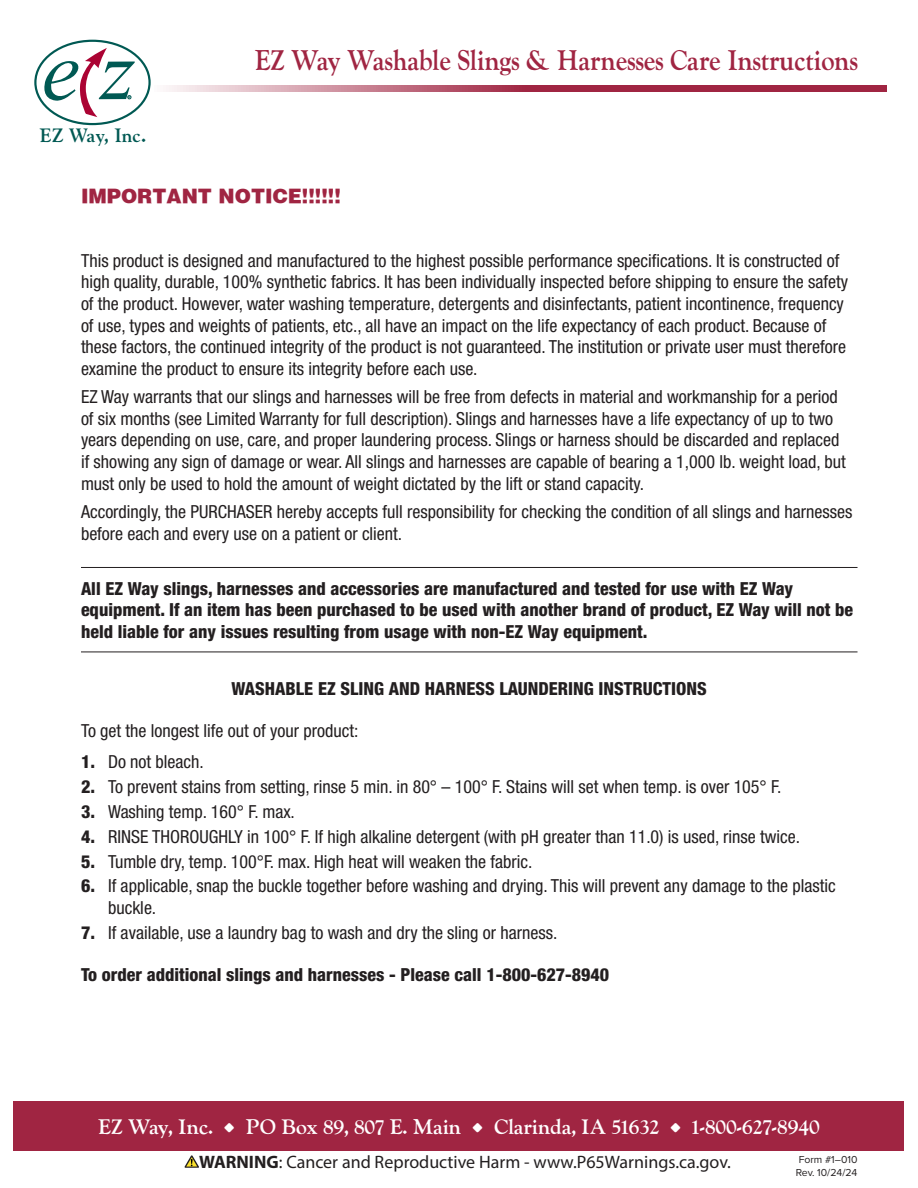
<style>
.page{position:relative;width:918px;height:1188px;background:#fff}
.page>*{position:absolute;margin:0;border:0;box-sizing:border-box;transform-origin:0 0}
.t1{font:700 28.5px "LTC Goudy Oldstyle Pro";color:#a02542;scale:.9 1}
.t2{font:700 21px "LTC Goudy Oldstyle Pro";color:#fff}
.t3{font:900 19.5px "Helvetica";color:#a02542}
.t4{font:700 19.2px "Goudy";color:#005953}
.Paragraph_Style_1{font:condensed 18px/21.6px "Helvetica Neue LT Std";color:#231f20}
.Paragraph_Style_3_Para_Rules{font:800 condensed 18px/21.6px "Helvetica Neue LT Std";color:#231f20}
.Paragraph_Style_1-2{font:800 condensed 18px "Helvetica Neue LT Std";color:#231f20}
.t5{font:18px "Myriad Pro";color:#231f20}
.t6{font:10.5px/12.6px "Proxima Nova";color:#231f20}
.s1{font-weight:800}
.s2{font-weight:700}
</style>
<div class="page">
<div style="left:14px;top:1101px;width:890px;height:49px;background:#a02542"></div>
<svg style="left:184px;top:1155px;width:15px;height:13px"></svg>
<svg style="left:166px;top:86px;width:721px;height:6px;background:#b6596f"></svg>
<div style="left:34px;top:40px;width:117px;height:85px;border:2px solid #005953;border-radius:50%"></div>
<svg style="left:42px;top:48px;width:93px;height:69px"></svg>
<hr style="left:81px;top:567px;width:777px;height:1px;background:#231f20">
<hr style="left:81px;top:652px;width:777px;height:1px;background:#231f20">
<p class="t4" style="left:40px;top:124px;width:108px">EZ Way, Inc.</p>
<p class="t1" style="left:254px;top:43px;width:672px">EZ Way Washable Slings &amp; Harnesses Care Instructions</p>
<h1 class="t3" style="left:81px;top:184px;width:261px">IMPORTANT NOTICE!!!!!!</h1>
<p class="Paragraph_Style_1" style="left:81px;top:250px;width:769px">This product is designed and manufactured to the highest possible performance specifications. It is constructed of high quality, durable, 100% synthetic fabrics. It has been individually inspected before shipping to ensure the safety of the product. However, water washing temperature, detergents and disinfectants, patient incontinence, frequency of use, types and weights of patients, etc., all have an impact on the life expectancy of each product. Because of these factors, the continued integrity of the product is not guaranteed. The institution or private user must therefore examine the product to ensure its integrity before each use.</p>
<p class="Paragraph_Style_1" style="left:81px;top:386px;width:766px">EZ Way warrants that our slings and harnesses will be free from defects in material and workmanship for a period of six months (see Limited Warranty for full description). Slings and harnesses have a life expectancy of up to two years depending on use, care, and proper laundering process. Slings or harness should be discarded and replaced if showing any sign of damage or wear. All slings and harnesses are capable of bearing a 1,000 lb. weight load, but must only be used to hold the amount of weight dictated by the lift or stand capacity.</p>
<p class="Paragraph_Style_1" style="left:81px;top:501px;width:773px">Accordingly, the PURCHASER hereby accepts full responsibility for checking the condition of all slings and harnesses before each and every use on a patient or client.</p>
<p class="Paragraph_Style_3_Para_Rules" style="left:81px;top:577px;width:774px">All EZ Way slings, harnesses and accessories are manufactured and tested for use with EZ Way equipment. If an item has been purchased to be used with another brand of product, EZ Way will not be held liable for any issues resulting from usage with non-EZ Way equipment.</p>
<p class="Paragraph_Style_1-2" style="left:232px;top:677px;width:477px">WASHABLE EZ SLING AND HARNESS LAUNDERING INSTRUCTIONS</p>
<p class="Paragraph_Style_1" style="left:81px;top:719px;width:279px">To get the longest life out of your product:</p>
<p class="Paragraph_Style_1" style="left:81px;top:751px;width:124px"><span class="s1">1.</span> Do not bleach.</p>
<p class="Paragraph_Style_1" style="left:81px;top:776px;width:702px"><span class="s1">2.</span> To prevent stains from setting, rinse 5 min. in 80° – 100° F. Stains will set when temp. is over 105° F.</p>
<p class="Paragraph_Style_1" style="left:81px;top:801px;width:215px"><span class="s1">3.</span> Washing temp. 160° F. max.</p>
<p class="Paragraph_Style_1" style="left:81px;top:825px;width:721px"><span class="s1">4.</span> RINSE THOROUGHLY in 100° F. If high alkaline detergent (with pH greater than 11.0) is used, rinse twice.</p>
<p class="Paragraph_Style_1" style="left:81px;top:850px;width:453px"><span class="s1">5.</span> Tumble dry, temp. 100°F. max. High heat will weaken the fabric.</p>
<p class="Paragraph_Style_1" style="left:108px;top:875px;width:729px;text-indent:-27px"><span class="s1">6.</span> If applicable, snap the buckle together before washing and drying. This will prevent any damage to the plastic buckle.</p>
<p class="Paragraph_Style_1" style="left:81px;top:922px;width:478px"><span class="s1">7.</span> If available, use a laundry bag to wash and dry the sling or harness.</p>
<p class="Paragraph_Style_1-2" style="left:81px;top:963px;width:530px">To order additional slings and harnesses - Please call 1-800-627-8940</p>
<p class="t2" style="left:98px;top:1114px;width:724px">EZ Way, Inc. • PO Box 89, 807 E. Main • Clarinda, IA 51632 • 1-800-627-8940</p>
<p class="t5" style="left:199px;top:1150px;width:533px"><span class="s2">WARNING</span>: Cancer and Reproductive Harm - www.P65Warnings.ca.gov.</p>
<p class="t6" style="left:796px;top:1153px;width:63px">Form #1–010<br>Rev. 10/24/24</p>
</div>
